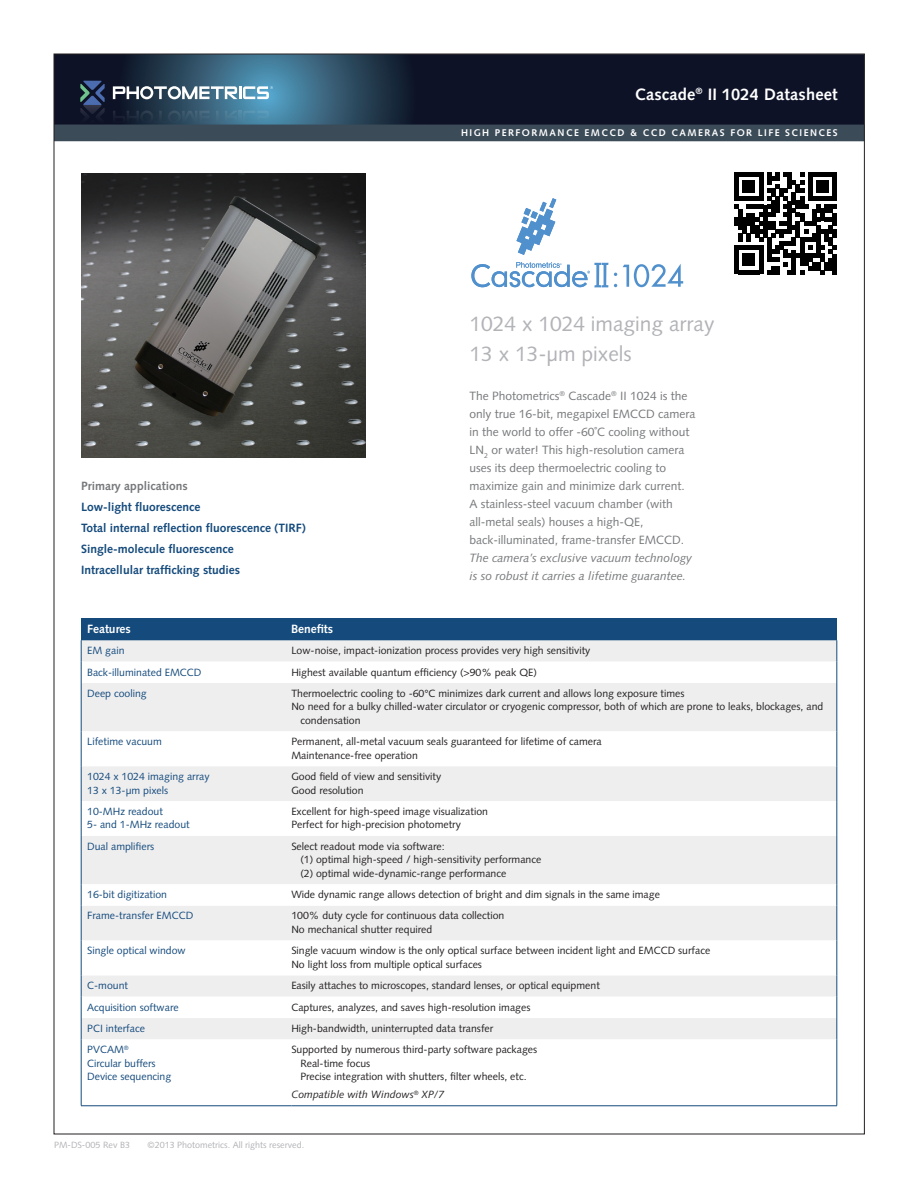
<style>
.page{position:relative;width:918px;height:1188px;background:#fff}
.page>*{position:absolute;margin:0;border:0;box-sizing:border-box;transform-origin:0 0}
.imaging_array_-_EM{font:21px "Syntax";color:#b2b3b7}
.t1{font:700 16.5px "Syntax";letter-spacing:.01em;color:#fff}
.body_first{font:12px/18px "Syntax";color:#76787b}
.body{font:700 12px "Syntax";color:#144a7c}
.body_first-2{font:italic 12px "Syntax";color:#76787b}
.body-2{font:700 12px "Syntax";color:#76787b}
.specs_-_head{font:700 12px "Syntax";color:#fff}
.data{font:10.5px/13.5px "Syntax";color:#231f20}
.data_-_blue{font:10.5px/13.5px "Syntax";color:#144a7c}
.data-2{font:italic 10.5px "Syntax";color:#231f20}
.t2{font:700 9.75px "Syntax LT Std";letter-spacing:.15em;color:#fff}
.t3{font:9px "Syntax";color:#b2b3b7}
.s1{font-style:italic}
</style>
<div class="page">
<svg style="left:56px;top:56px;width:807px;height:69px;background:#19273d"></svg>
<svg style="left:113px;top:86px;width:160px;height:13px"></svg>
<svg style="left:113px;top:111px;width:160px;height:13px;background:#33566d"></svg>
<svg style="left:80px;top:81px;width:25px;height:44px"></svg>
<div style="left:54px;top:125px;width:810px;height:16px;background:#3b4b58"></div>
<div style="left:81px;top:618px;width:756px;height:23px;background:#144a7c"></div>
<svg style="left:516px;top:198px;width:40px;height:57px"></svg>
<svg style="left:471px;top:262px;width:137px;height:25px"></svg>
<svg style="left:623px;top:264px;width:60px;height:23px"></svg>
<svg style="left:82px;top:640px;width:755px;height:22px;background:#ebebed"></svg>
<svg style="left:82px;top:662px;width:755px;height:444px"></svg>
<svg style="left:81px;top:640px;width:1px;height:43px"></svg>
<hr style="left:81px;top:683px;width:1px;height:48px;background:#144a7c">
<hr style="left:81px;top:731px;width:1px;height:35px;background:#144a7c">
<hr style="left:81px;top:766px;width:1px;height:35px;background:#144a7c">
<svg style="left:837px;top:640px;width:1px;height:43px"></svg>
<hr style="left:837px;top:683px;width:1px;height:48px;background:#144a7c">
<hr style="left:837px;top:731px;width:1px;height:35px;background:#144a7c">
<hr style="left:837px;top:766px;width:1px;height:35px;background:#144a7c">
<hr style="left:81px;top:801px;width:1px;height:35px;background:#144a7c">
<hr style="left:81px;top:836px;width:1px;height:48px;background:#144a7c">
<svg style="left:81px;top:884px;width:1px;height:22px"></svg>
<hr style="left:81px;top:906px;width:1px;height:34px;background:#144a7c">
<hr style="left:81px;top:940px;width:1px;height:35px;background:#144a7c">
<svg style="left:81px;top:975px;width:1px;height:64px"></svg>
<hr style="left:837px;top:801px;width:1px;height:35px;background:#144a7c">
<hr style="left:837px;top:836px;width:1px;height:48px;background:#144a7c">
<svg style="left:837px;top:884px;width:1px;height:22px"></svg>
<hr style="left:837px;top:906px;width:1px;height:34px;background:#144a7c">
<hr style="left:837px;top:940px;width:1px;height:35px;background:#144a7c">
<svg style="left:837px;top:975px;width:1px;height:64px"></svg>
<hr style="left:81px;top:1039px;width:1px;height:67px;background:#144a7c">
<hr style="left:81px;top:1106px;width:210px;height:1px;background:#144a7c">
<hr style="left:837px;top:1039px;width:1px;height:67px;background:#144a7c">
<hr style="left:291px;top:1106px;width:546px;height:1px;background:#144a7c">
<img style="left:81px;top:173px;width:284px;height:284px">
<svg style="left:734px;top:172px;width:103px;height:102px"></svg>
<hr style="left:833px;top:254px;width:4px;height:20px;background:#000">
<p class="t1" style="left:635px;top:84px;width:204px">Cascade<sup>®</sup> II 1024 Datasheet</p>
<p class="body-2" style="left:81px;top:479px;width:108px">Primary applications</p>
<p class="body" style="left:81px;top:500px;width:121px">Low-light fluorescence</p>
<p class="body" style="left:81px;top:521px;width:226px">Total internal reflection fluorescence (TIRF)</p>
<p class="body" style="left:81px;top:542px;width:154px">Single-molecule fluorescence</p>
<p class="body" style="left:81px;top:563px;width:161px">Intracellular trafficking studies</p>
<p class="t2" style="left:461px;top:127px;width:378px">HIGH PERFORMANCE EMCCD &amp; CCD CAMERAS FOR LIFE SCIENCES</p>
<p class="imaging_array_-_EM" style="left:470px;top:311px;width:247px">1024 x 1024 imaging array</p>
<p class="imaging_array_-_EM" style="left:470px;top:341px;width:164px">13 x 13-μm pixels</p>
<p class="body_first" style="left:470px;top:387px;width:228px">The Photometrics<sup>®</sup> Cascade<sup>®</sup> II 1024 is the only true 16-bit, megapixel EMCCD camera in the world to offer -60˚C cooling without LN<sub>2</sub> or water! This high-resolution camera uses its deep thermoelectric cooling to maximize gain and minimize dark current.</p>
<p class="body_first" style="left:470px;top:495px;width:205px">A stainless-steel vacuum chamber (with all-metal seals) houses a high-QE,</p>
<p class="body_first" style="left:470px;top:531px;width:224px">back-illuminated, frame-transfer EMCCD.<br><span class="s1">The camera’s exclusive vacuum technology</span></p>
<p class="body_first-2" style="left:470px;top:569px;width:218px">is so robust it carries a lifetime guarantee.</p>
<p class="specs_-_head" style="left:87px;top:622px;width:45px">Features</p>
<p class="specs_-_head" style="left:291px;top:622px;width:44px">Benefits</p>
<p class="data_-_blue" style="left:87px;top:644px;width:39px">EM gain</p>
<p class="data" style="left:291px;top:644px;width:301px">Low-noise, impact-ionization process provides very high sensitivity</p>
<p class="data_-_blue" style="left:87px;top:665px;width:116px">Back-illuminated EMCCD</p>
<p class="data" style="left:291px;top:665px;width:247px">Highest available quantum efficiency (&gt;90% peak QE)</p>
<p class="data_-_blue" style="left:87px;top:687px;width:61px">Deep cooling</p>
<p class="data" style="left:291px;top:687px;width:395px">Thermoelectric cooling to -60°C minimizes dark current and allows long exposure times</p>
<p class="data" style="left:300px;top:700px;width:525px;text-indent:-9px">No need for a bulky chilled-water circulator or cryogenic compressor, both of which are prone to leaks, blockages, and condensation</p>
<p class="data_-_blue" style="left:87px;top:735px;width:76px">Lifetime vacuum</p>
<p class="data" style="left:291px;top:735px;width:312px">Permanent, all-metal vacuum seals guaranteed for lifetime of camera</p>
<p class="data" style="left:291px;top:748px;width:128px">Maintenance-free operation</p>
<p class="data_-_blue" style="left:87px;top:770px;width:124px">1024 x 1024 imaging array</p>
<p class="data_-_blue" style="left:87px;top:783px;width:83px">13 x 13-μm pixels</p>
<p class="data" style="left:291px;top:770px;width:151px">Good field of view and sensitivity</p>
<p class="data" style="left:291px;top:783px;width:74px">Good resolution</p>
<p class="data_-_blue" style="left:87px;top:805px;width:77px">10-MHz readout</p>
<p class="data_-_blue" style="left:87px;top:818px;width:104px">5- and 1-MHz readout</p>
<p class="data" style="left:291px;top:805px;width:198px">Excellent for high-speed image visualization</p>
<p class="data" style="left:291px;top:818px;width:171px">Perfect for high-precision photometry</p>
<p class="data_-_blue" style="left:87px;top:839px;width:69px">Dual amplifiers</p>
<p class="data" style="left:300px;top:839px;width:242px;text-indent:-9px">Select readout mode via software:<br>(1) optimal high-speed / high-sensitivity performance (2) optimal wide-dynamic-range performance</p>
<p class="data_-_blue" style="left:87px;top:888px;width:81px">16-bit digitization</p>
<p class="data" style="left:291px;top:888px;width:370px">Wide dynamic range allows detection of bright and dim signals in the same image</p>
<p class="data_-_blue" style="left:87px;top:909px;width:108px">Frame-transfer EMCCD</p>
<p class="data" style="left:291px;top:909px;width:214px">100% duty cycle for continuous data collection</p>
<p class="data" style="left:291px;top:923px;width:142px">No mechanical shutter required</p>
<p class="data_-_blue" style="left:87px;top:944px;width:100px">Single optical window</p>
<p class="data" style="left:291px;top:944px;width:420px">Single vacuum window is the only optical surface between incident light and EMCCD surface</p>
<p class="data" style="left:291px;top:958px;width:192px">No light loss from multiple optical surfaces</p>
<p class="data_-_blue" style="left:87px;top:979px;width:42px">C-mount</p>
<p class="data" style="left:291px;top:979px;width:310px">Easily attaches to microscopes, standard lenses, or optical equipment</p>
<p class="data_-_blue" style="left:87px;top:1000px;width:93px">Acquisition software</p>
<p class="data" style="left:291px;top:1000px;width:241px">Captures, analyzes, and saves high-resolution images</p>
<p class="data_-_blue" style="left:87px;top:1022px;width:59px">PCI interface</p>
<p class="data" style="left:291px;top:1022px;width:203px">High-bandwidth, uninterrupted data transfer</p>
<p class="data_-_blue" style="left:87px;top:1043px;width:86px">PVCAM<sup>®<br></sup>Circular buffers<br>Device sequencing</p>
<p class="data" style="left:300px;top:1043px;width:238px;text-indent:-9px">Supported by numerous third-party software packages<br>Real-time focus<br>Precise integration with shutters, filter wheels, etc.</p>
<p class="data-2" style="left:291px;top:1088px;width:154px">Compatible with Windows<sup>®</sup> XP/7</p>
<p class="t3" style="left:54px;top:1140px;width:78px">PM-DS-005 Rev B3</p>
<p class="t3" style="left:148px;top:1140px;width:158px">©2013 Photometrics. All rights reserved.</p>
</div>
